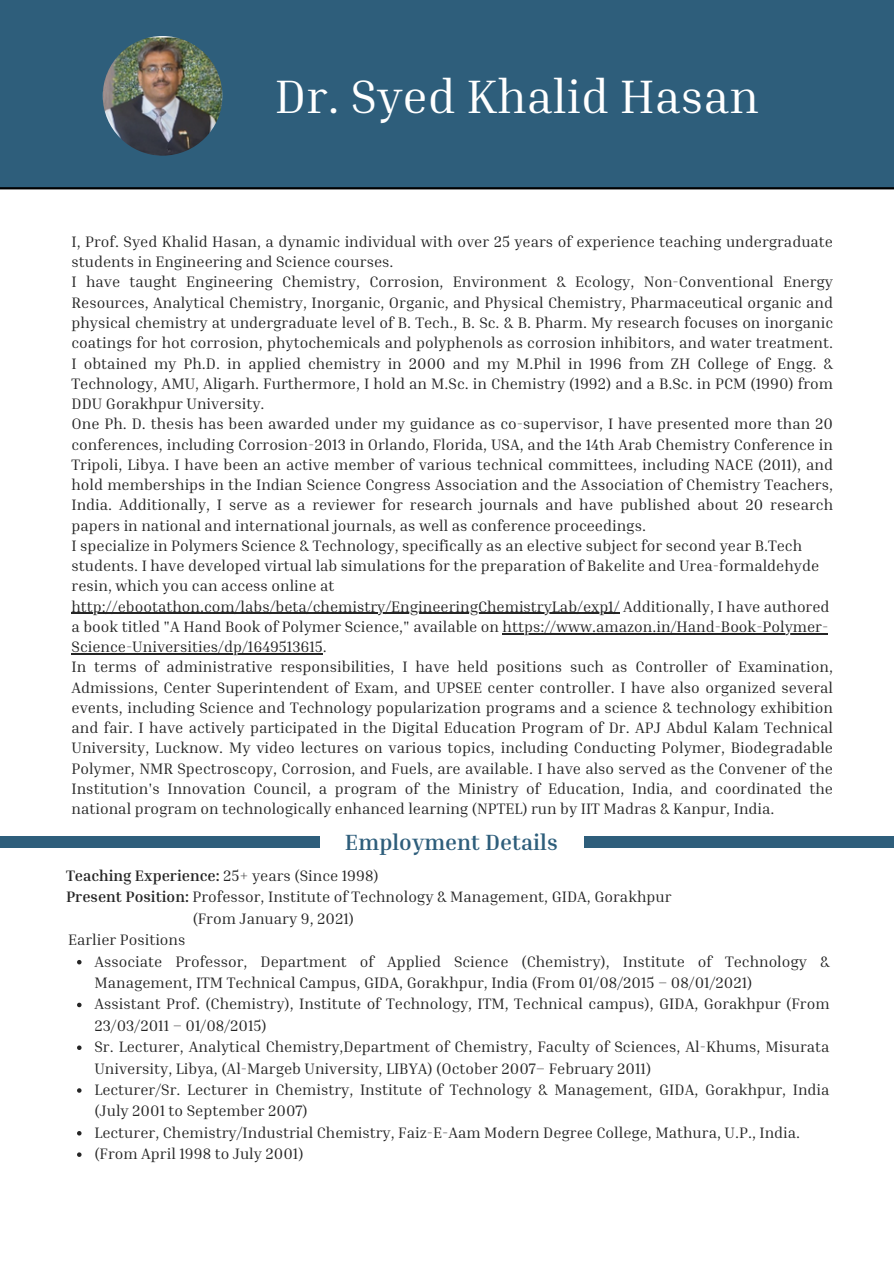
<style>
.page{position:relative;width:894px;height:1264px;background:#fff}
.page>*{position:absolute;margin:0;border:0;box-sizing:border-box;transform-origin:0 0}
.t1{font:48px "Inria Serif";color:#fff}
.t2{font:700 22.5px "Inria Serif";color:#2e5e7b}
.t3{font:15.45px/20.2px "Inria Serif";color:#252525}
.t4{font:700 15.45px "Inria Serif";color:#252525}
.s1{font-weight:400}
.s2{font-weight:700}
</style>
<div class="page">
<div style="left:0;top:0;width:893px;height:189px;background:#2e5e7b"></div>
<hr style="left:0;top:187px;width:893px;height:2px;background:#000">
<hr style="left:71px;top:612px;width:548px;height:2px;background:#252525">
<hr style="left:502px;top:633px;width:326px;height:1px;background:#252525">
<hr style="left:71px;top:653px;width:252px;height:1px;background:#252525">
<img style="left:103px;top:36px;width:119px;height:120px;border-radius:50%">
<div style="left:0;top:836px;width:319px;height:11px;background:#2e5e7b"></div>
<div style="left:583px;top:836px;width:310px;height:11px;background:#2e5e7b"></div>
<svg style="left:77px;top:960px;width:4px;height:4px"></svg>
<svg style="left:77px;top:1002px;width:4px;height:5px"></svg>
<svg style="left:77px;top:1045px;width:4px;height:4px"></svg>
<svg style="left:77px;top:1088px;width:4px;height:4px"></svg>
<svg style="left:77px;top:1131px;width:4px;height:4px"></svg>
<svg style="left:77px;top:1152px;width:4px;height:4px"></svg>
<p class="t1" style="left:275px;top:66px;width:485px">Dr. Syed Khalid Hasan</p>
<p class="t3" style="left:71px;top:231px;width:762px">I, Prof. Syed Khalid Hasan, a dynamic individual with over 25 years of experience teaching undergraduate students in Engineering and Science courses.</p>
<h1 class="t3" style="left:71px;top:271px;width:762px;text-align:justify">I have taught Engineering Chemistry, Corrosion, Environment &amp; Ecology, Non-Conventional Energy Resources, Analytical Chemistry, Inorganic, Organic, and Physical Chemistry, Pharmaceutical organic and physical chemistry at undergraduate level of B. Tech., B. Sc. &amp; B. Pharm. My research focuses on inorganic coatings for hot corrosion, phytochemicals and polyphenols as corrosion inhibitors, and water treatment.<br>I obtained my Ph.D. in applied chemistry in 2000 and my M.Phil in 1996 from ZH College of Engg. &amp; Technology, AMU, Aligarh. Furthermore, I hold an M.Sc. in Chemistry (1992) and a B.Sc. in PCM (1990) from DDU Gorakhpur University.</h1>
<p class="t3" style="left:71px;top:413px;width:762px;text-align:justify">One Ph. D. thesis has been awarded under my guidance as co-supervisor, I have presented more than 20 conferences, including Corrosion-2013 in Orlando, Florida, USA, and the 14th Arab Chemistry Conference in Tripoli, Libya. I have been an active member of various technical committees, including NACE (2011), and hold memberships in the Indian Science Congress Association and the Association of Chemistry Teachers, India. Additionally, I serve as a reviewer for research journals and have published about 20 research papers in national and international journals, as well as conference proceedings.</p>
<p class="t3" style="left:71px;top:535px;width:749px">I specialize in Polymers Science &amp; Technology, specifically as an elective subject for second year B.Tech students. I have developed virtual lab simulations for the preparation of Bakelite and Urea-formaldehyde resin, which you can access online at</p>
<p class="t3" style="left:71px;top:595px;width:759px">http://ebootathon.com/labs/beta/chemistry/EngineeringChemistryLab/exp1/ Additionally, I have authored a book titled "A Hand Book of Polymer Science," available on https://www.amazon.in/Hand-Book-Polymer-</p>
<p class="t3" style="left:71px;top:636px;width:762px">Science-Universities/dp/1649513615.<br>In terms of administrative responsibilities, I have held positions such as Controller of Examination, Admissions, Center Superintendent of Exam, and UPSEE center controller. I have also organized several events, including Science and Technology popularization programs and a science &amp; technology exhibition and fair. I have actively participated in the Digital Education Program of Dr. APJ Abdul Kalam Technical University, Lucknow. My video lectures on various topics, including Conducting Polymer, Biodegradable Polymer, NMR Spectroscopy, Corrosion, and Fuels, are available. I have also served as the Convener of the Institution's Innovation Council, a program of the Ministry of Education, India, and coordinated the</p>
<p class="t3" style="left:71px;top:798px;width:704px">national program on technologically enhanced learning (NPTEL) run by IIT Madras &amp; Kanpur, India.</p>
<p class="t2" style="left:345px;top:828px;width:214px">Employment Details</p>
<p class="t4" style="left:66px;top:865px;width:314px">Teaching Experience: <span class="s1">25+ years (Since 1998)</span></p>
<p class="t3" style="left:66px;top:886px;width:607px"><span class="s2">Present Position:</span> Professor, Institute of Technology &amp; Management, GIDA, Gorakhpur</p>
<p class="t3" style="left:193px;top:907px;width:163px">(From January 9, 2021)</p>
<p class="t3" style="left:68px;top:929px;width:119px">Earlier Positions</p>
<p class="t3" style="left:94px;top:950px;width:736px;line-height:21.3px">Associate Professor, Department of Applied Science (Chemistry), Institute of Technology &amp;<br>Management, ITM Technical Campus, GIDA, Gorakhpur, India (From 01/08/2015 – 08/01/2021)</p>
<p class="t3" style="left:94px;top:993px;width:736px;line-height:21.3px">Assistant Prof. (Chemistry), Institute of Technology, ITM, Technical campus), GIDA, Gorakhpur (From<br>23/03/2011 – 01/08/2015)</p>
<p class="t3" style="left:94px;top:1035px;width:736px;line-height:21.3px">Sr. Lecturer, Analytical Chemistry,Department of Chemistry, Faculty of Sciences, Al-Khums, Misurata<br>University, Libya, (Al-Margeb University, LIBYA) (October 2007– February 2011)</p>
<p class="t3" style="left:94px;top:1078px;width:736px;line-height:21.3px">Lecturer/Sr. Lecturer in Chemistry, Institute of Technology &amp; Management, GIDA, Gorakhpur, India (July 2001 to September 2007)</p>
<p class="t3" style="left:94px;top:1121px;width:707px">Lecturer, Chemistry/Industrial Chemistry, Faiz-E-Aam Modern Degree College, Mathura, U.P., India.</p>
<p class="t3" style="left:94px;top:1143px;width:211px">(From April 1998 to July 2001)</p>
</div>
